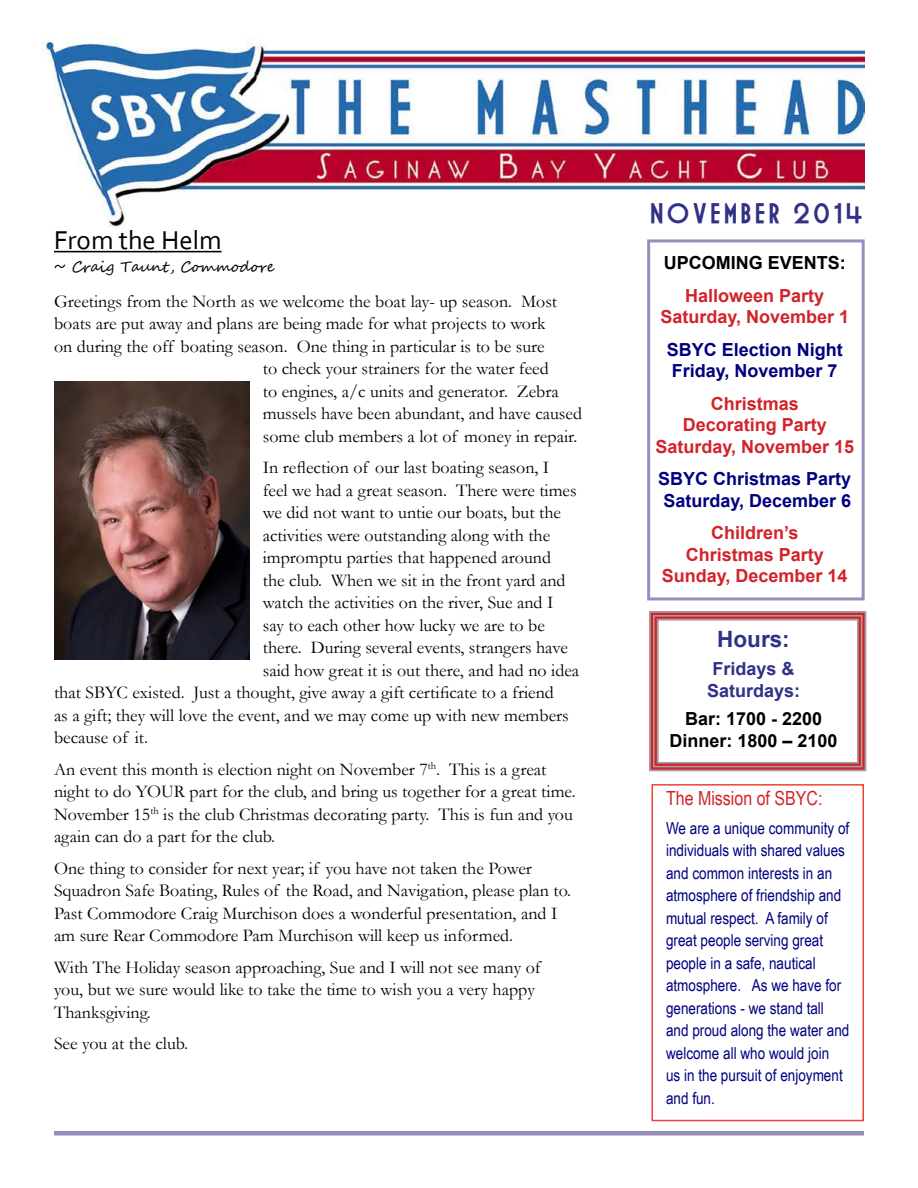
<style>
.page{position:relative;width:918px;height:1188px;background:#fff}
.page>*{position:absolute;margin:0;border:0;box-sizing:border-box;transform-origin:0 0}
.t1{font:27px "Corbel";color:#000}
.t2{font:24px "Gainsborough";color:#303187}
.t3{font:700 22.5px "Arial";color:#303187}
.t4{font:19.5px "Arial Narrow";color:#d2232a}
.t5{font:18px/22.5px "Garamond";color:#000}
.t6{font:700 18px/21.6px "Arial";color:#d2232a;text-align:center}
.t7{font:700 18px/21.6px "Arial";color:#000080}
.t8{font:700 18px/21.6px "Arial";color:#000;text-align:center}
.t9{font:700 18px/21.6px "Arial";color:#303187;text-align:center}
.t10{font:16.5px/22.5px "Arial Narrow";color:#000080}
.t11{font:15px "Segoe Script";color:#000}
</style>
<div class="page">
<div style="left:54px;top:1131px;width:810px;height:5px;background:#968fbd"></div>
<div style="left:652px;top:784px;width:212px;height:337px;border:2px solid #ef4135"></div>
<hr style="left:54px;top:251px;width:168px;height:1px;background:#000">
<div style="left:647px;top:239px;width:218px;height:361px;border:3px solid #968fbd"></div>
<svg style="left:649px;top:611px;width:218px;height:161px"></svg>
<div style="left:653px;top:615px;width:209px;height:152px;border:2px solid #a1a3a6"></div>
<div style="left:657px;top:619px;width:202px;height:145px;border:2px solid #a1a3a6"></div>
<img style="left:43px;top:36px;width:822px;height:192px">
<img style="left:54px;top:382px;width:195px;height:278px">
<h2 class="t2" style="left:651px;top:199px;width:213px">N O V E M B E R 2 0 1 4</h2>
<h1 class="t1" style="left:54px;top:223px;width:169px">From the Helm</h1>
<p class="t11" style="left:54px;top:255px;width:222px">~ Craig Taunt, Commodore</p>
<p class="t8" style="left:664px;top:252px;width:184px">UPCOMING EVENTS:</p>
<p class="t6" style="left:660px;top:285px;width:190px">Halloween Party<br>Saturday, November 1</p>
<p class="t7" style="left:667px;top:339px;width:178px">SBYC Election Night<br>Friday, November 7</p>
<p class="t6" style="left:655px;top:393px;width:200px">Christmas<br>Decorating Party<br>Saturday, November 15</p>
<p class="t7" style="left:658px;top:468px;width:195px">SBYC Christmas Party<br>Saturday, December 6</p>
<p class="t6" style="left:662px;top:522px;width:187px">Children’s<br>Christmas Party<br>Sunday, December 14</p>
<p class="t5" style="left:54px;top:289px;width:505px">Greetings from the North as we welcome the boat lay- up season. Most</p>
<p class="t5" style="left:54px;top:312px;width:493px">boats are put away and plans are being made for what projects to work</p>
<p class="t5" style="left:54px;top:334px;width:492px">on during the off boating season. One thing in particular is to be sure</p>
<p class="t5" style="left:263px;top:357px;width:287px">to check your strainers for the water feed</p>
<p class="t5" style="left:263px;top:379px;width:297px">to engines, a/c units and generator. Zebra</p>
<p class="t5" style="left:263px;top:402px;width:321px">mussels have been abundant, and have caused</p>
<p class="t5" style="left:263px;top:424px;width:316px">some club members a lot of money in repair.</p>
<p class="t5" style="left:263px;top:456px;width:288px">In reflection of our last boating season, I</p>
<p class="t5" style="left:263px;top:478px;width:315px">feel we had a great season. There were times</p>
<p class="t5" style="left:263px;top:501px;width:300px">we did not want to untie our boats, but the</p>
<p class="t5" style="left:263px;top:523px;width:289px">activities were outstanding along with the</p>
<p class="t5" style="left:263px;top:546px;width:290px">impromptu parties that happened around</p>
<p class="t5" style="left:263px;top:568px;width:304px">the club. When we sit in the front yard and</p>
<p class="t5" style="left:263px;top:591px;width:292px">watch the activities on the river, Sue and I</p>
<p class="t5" style="left:263px;top:613px;width:284px">say to each other how lucky we are to be</p>
<p class="t5" style="left:263px;top:636px;width:307px">there. During several events, strangers have</p>
<p class="t5" style="left:263px;top:658px;width:318px">said how great it is out there, and had no idea</p>
<p class="t5" style="left:54px;top:681px;width:501px">that SBYC existed. Just a thought, give away a gift certificate to a friend</p>
<p class="t5" style="left:54px;top:703px;width:516px">as a gift; they will love the event, and we may come up with new members</p>
<p class="t5" style="left:54px;top:726px;width:96px">because of it.</p>
<p class="t5" style="left:54px;top:757px;width:523px">An event this month is election night on November 7<sup>th</sup>. This is a great night to do YOUR part for the club, and bring us together for a great time.<br>November 15<sup>th</sup> is the club Christmas decorating party. This is fun and you again can do a part for the club.</p>
<p class="t5" style="left:54px;top:856px;width:518px">One thing to consider for next year; if you have not taken the Power Squadron Safe Boating, Rules of the Road, and Navigation, please plan to.<br>Past Commodore Craig Murchison does a wonderful presentation, and I am sure Rear Commodore Pam Murchison will keep us informed.</p>
<p class="t5" style="left:54px;top:955px;width:488px">With The Holiday season approaching, Sue and I will not see many of you, but we sure would like to take the time to wish you a very happy<br>Thanksgiving.</p>
<p class="t5" style="left:54px;top:1032px;width:136px">See you at the club.</p>
<p class="t3" style="left:717px;top:623px;width:74px">Hours:</p>
<p class="t9" style="left:707px;top:659px;width:95px">Fridays &amp;<br>Saturdays:</p>
<p class="t8" style="left:670px;top:708px;width:170px">Bar: 1700 - 2200<br>Dinner: 1800 – 2100</p>
<p class="t4" style="left:666px;top:783px;width:158px">The Mission of SBYC:</p>
<p class="t10" style="left:666px;top:816px;width:185px">We are a unique community of individuals with shared values and common interests in an atmosphere of friendship and mutual respect. A family of great people serving great people in a safe, nautical atmosphere. As we have for generations - we stand tall and proud along the water and welcome all who would join<br>us in the pursuit of enjoyment and fun.</p>
</div>
